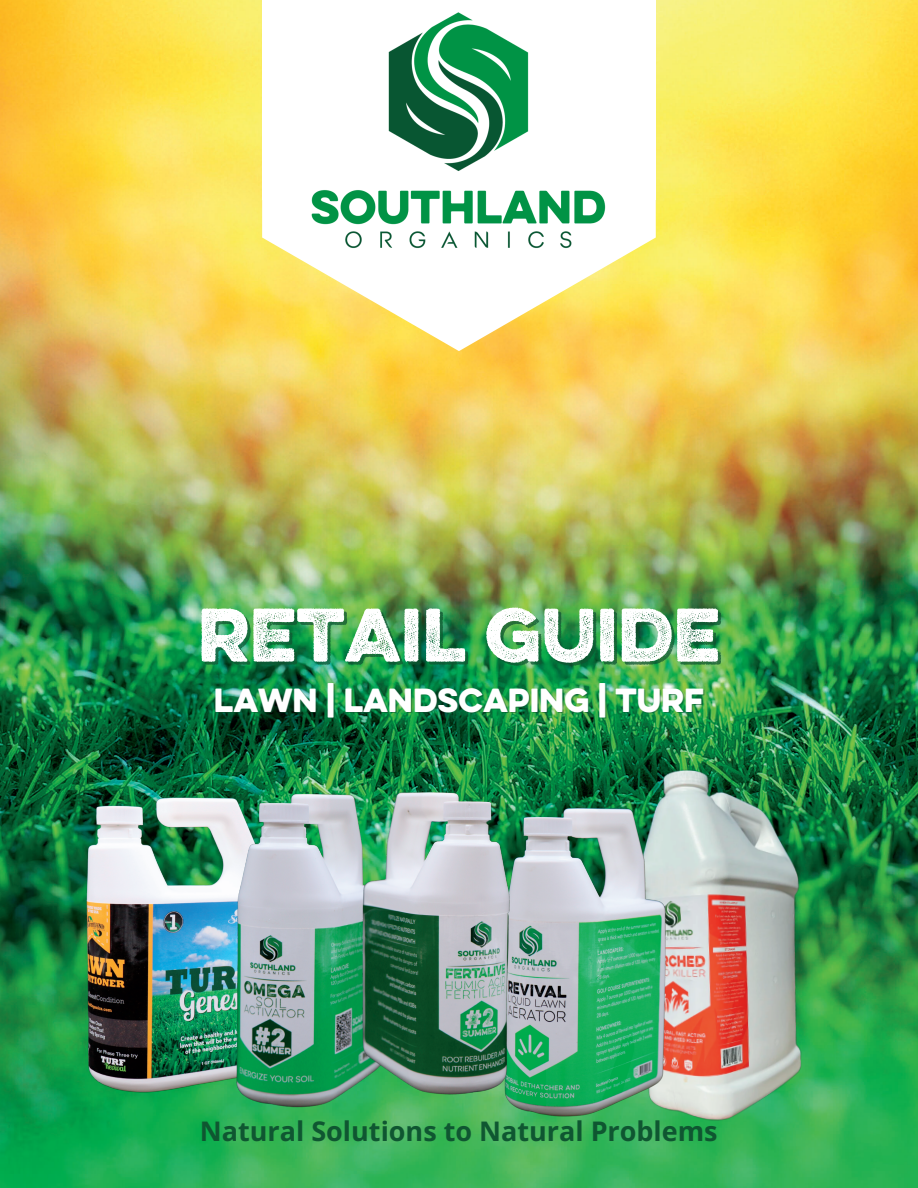
<style>
.page{position:relative;width:918px;height:1188px;background:#fff}
.page>*{position:absolute;margin:0;border:0;box-sizing:border-box;transform-origin:0 0}
.t1{font:67.65px "Eveleth Dot W01";color:#fff}
.t2{font:30px "Eveleth W01 Clean";color:#fff}
.t3{font:700 27px "Open Sans";color:#0f5631}
</style>
<div class="page">
<img style="left:0;top:0;width:918px;height:1188px">
<svg style="left:262px;top:0;width:394px;height:351px"></svg>
<img style="left:303px;top:0;width:309px;height:290px">
<img style="left:13px;top:783px;width:266px;height:321px">
<img style="left:139px;top:784px;width:282px;height:338px">
<img style="left:536px;top:762px;width:369px;height:370px">
<img style="left:421px;top:797px;width:332px;height:332px">
<img style="left:279px;top:778px;width:331px;height:331px">
<p class="t1" style="left:198px;top:583px;width:524px">RETAIL GUIDE</p>
<p class="t2" style="left:214px;top:677px;width:492px">LAWN | LANDSCAPING | TURF</p>
<p class="t3" style="left:200px;top:1112px;width:519px">Natural Solutions to Natural Problems</p>
</div>
